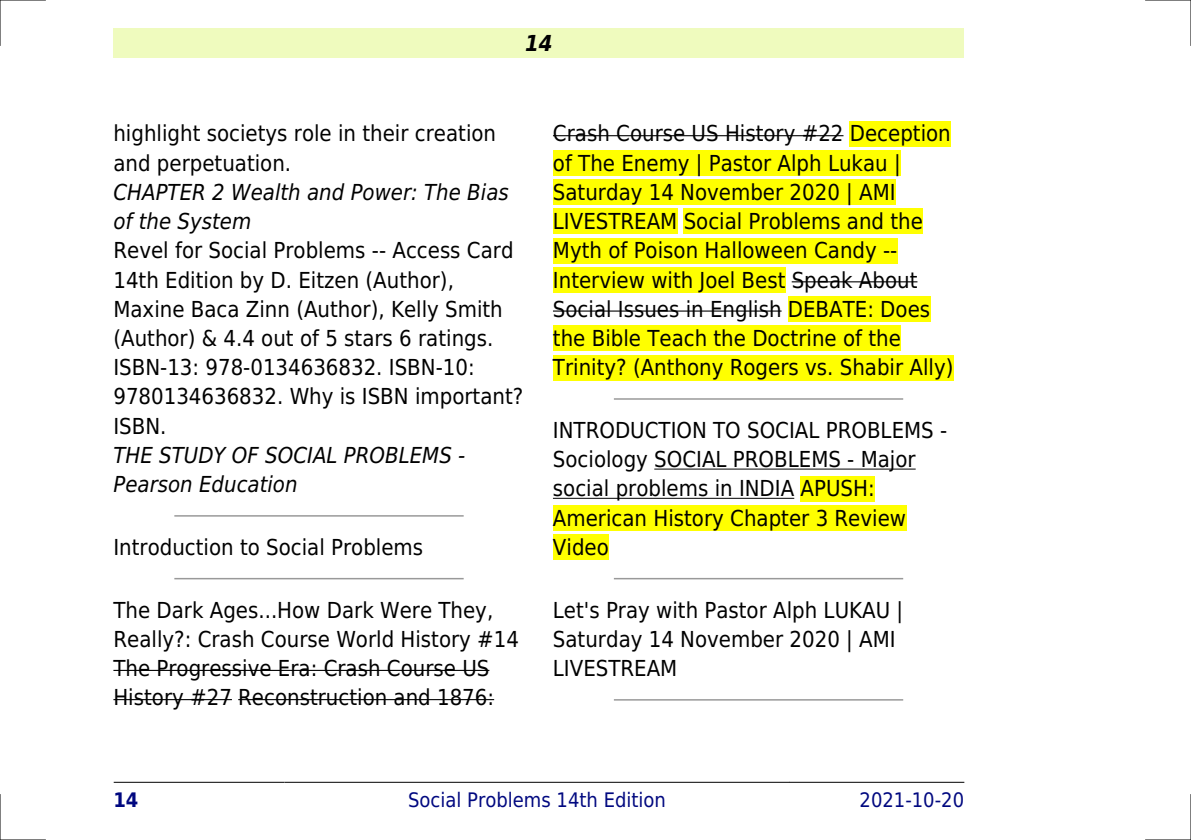
<style>
.page{position:relative;width:1191px;height:840px;background:#fff}
.page>*{position:absolute;margin:0;border:0;box-sizing:border-box;transform-origin:0 0}
.t1{font:22px/29.2px "DejaVu Sans Condensed";color:#000}
.t2{font:italic 22px/29.2px "DejaVu Sans Condensed";color:#000}
.t3{font:italic 700 22px "DejaVu Sans Condensed";color:#000}
.t4{font:20px "DejaVu Sans Condensed";color:#000880}
.t5{font:700 20px "DejaVu Sans Condensed";color:#000880}
</style>
<div class="page">
<div style="left:113px;top:28px;width:851px;height:30px;background:#effbbe"></div>
<hr style="left:114px;top:781px;width:170px;height:1px;background:#000">
<hr style="left:285px;top:781px;width:504px;height:1px;background:#000">
<hr style="left:789px;top:781px;width:175px;height:1px;background:#000">
<hr style="left:175px;top:515px;width:288px;height:1px;background:#999">
<hr style="left:175px;top:577px;width:288px;height:2px;background:#999">
<hr style="left:113px;top:669px;width:376px;height:1px;background:#000">
<hr style="left:113px;top:698px;width:119px;height:1px;background:#000">
<hr style="left:238px;top:698px;width:256px;height:1px;background:#000">
<hr style="left:553px;top:135px;width:290px;height:1px;background:#000">
<div style="left:849px;top:121px;width:101px;height:25px;background:#ff0"></div>
<div style="left:553px;top:150px;width:347px;height:26px;background:#ff0"></div>
<div style="left:553px;top:179px;width:342px;height:26px;background:#ff0"></div>
<div style="left:553px;top:208px;width:124px;height:26px;background:#ff0"></div>
<div style="left:683px;top:208px;width:240px;height:26px;background:#ff0"></div>
<div style="left:553px;top:238px;width:344px;height:25px;background:#ff0"></div>
<div style="left:553px;top:267px;width:232px;height:25px;background:#ff0"></div>
<hr style="left:791px;top:281px;width:126px;height:1px;background:#000">
<hr style="left:553px;top:310px;width:228px;height:1px;background:#000">
<div style="left:788px;top:296px;width:142px;height:26px;background:#ff0"></div>
<div style="left:553px;top:325px;width:348px;height:26px;background:#ff0"></div>
<div style="left:553px;top:354px;width:400px;height:26px;background:#ff0"></div>
<hr style="left:614px;top:398px;width:288px;height:1px;background:#999">
<hr style="left:654px;top:468px;width:261px;height:1px;background:#000">
<hr style="left:553px;top:497px;width:241px;height:1px;background:#000">
<div style="left:800px;top:475px;width:74px;height:26px;background:#ff0"></div>
<div style="left:553px;top:505px;width:353px;height:25px;background:#ff0"></div>
<div style="left:553px;top:534px;width:56px;height:25px;background:#ff0"></div>
<hr style="left:614px;top:577px;width:288px;height:2px;background:#999">
<hr style="left:614px;top:698px;width:288px;height:2px;background:#999">
<hr style="left:0;top:0;width:45px;height:1px;background:#000">
<hr style="left:1145px;top:0;width:46px;height:1px;background:#000">
<hr style="left:0;top:839px;width:45px;height:1px;background:#000">
<hr style="left:1145px;top:839px;width:46px;height:1px;background:#000">
<hr style="left:0;top:0;width:1px;height:45px;background:#000">
<hr style="left:0;top:794px;width:1px;height:45px;background:#000">
<hr style="left:1190px;top:0;width:1px;height:45px;background:#000">
<hr style="left:1190px;top:794px;width:1px;height:45px;background:#000">
<p class="t3" style="left:525px;top:30px;width:29px">14</p>
<p class="t1" style="left:113px;top:119px;width:384px">highlight societys role in their creation and perpetuation.</p>
<p class="t2" style="left:113px;top:177px;width:397px">CHAPTER 2 Wealth and Power: The Bias of the System</p>
<p class="t1" style="left:113px;top:236px;width:411px">Revel for Social Problems -- Access Card 14th Edition by D. Eitzen (Author), Maxine Baca Zinn (Author), Kelly Smith (Author) &amp; 4.4 out of 5 stars 6 ratings.<br>ISBN-13: 978-0134636832. ISBN-10:<br>9780134636832. Why is ISBN important?<br>ISBN.</p>
<p class="t2" style="left:113px;top:440px;width:353px">THE STUDY OF SOCIAL PROBLEMS -<br>Pearson Education</p>
<p class="t1" style="left:113px;top:532px;width:311px">Introduction to Social Problems</p>
<p class="t1" style="left:113px;top:595px;width:407px">The Dark Ages...How Dark Were They, Really?: Crash Course World History #14<br>The Progressive Era: Crash Course US History #27 Reconstruction and 1876:</p>
<p class="t1" style="left:553px;top:119px;width:402px">Crash Course US History #22 Deception of The Enemy | Pastor Alph Lukau | Saturday 14 November 2020 | AMI LIVESTREAM Social Problems and the Myth of Poison Halloween Candy -- Interview with Joel Best Speak About Social Issues in English DEBATE: Does the Bible Teach the Doctrine of the Trinity? (Anthony Rogers vs. Shabir Ally)</p>
<p class="t1" style="left:553px;top:415px;width:396px">INTRODUCTION TO SOCIAL PROBLEMS -<br>Sociology SOCIAL PROBLEMS - Major social problems in INDIA APUSH:<br>American History Chapter 3 Review<br>Video</p>
<p class="t1" style="left:553px;top:595px;width:352px">Let's Pray with Pastor Alph LUKAU |<br>Saturday 14 November 2020 | AMI<br>LIVESTREAM</p>
<p class="t5" style="left:113px;top:787px;width:27px">14</p>
<p class="t4" style="left:408px;top:787px;width:259px">Social Problems 14th Edition</p>
<p class="t4" style="left:859px;top:787px;width:106px">2021-10-20</p>
</div>
